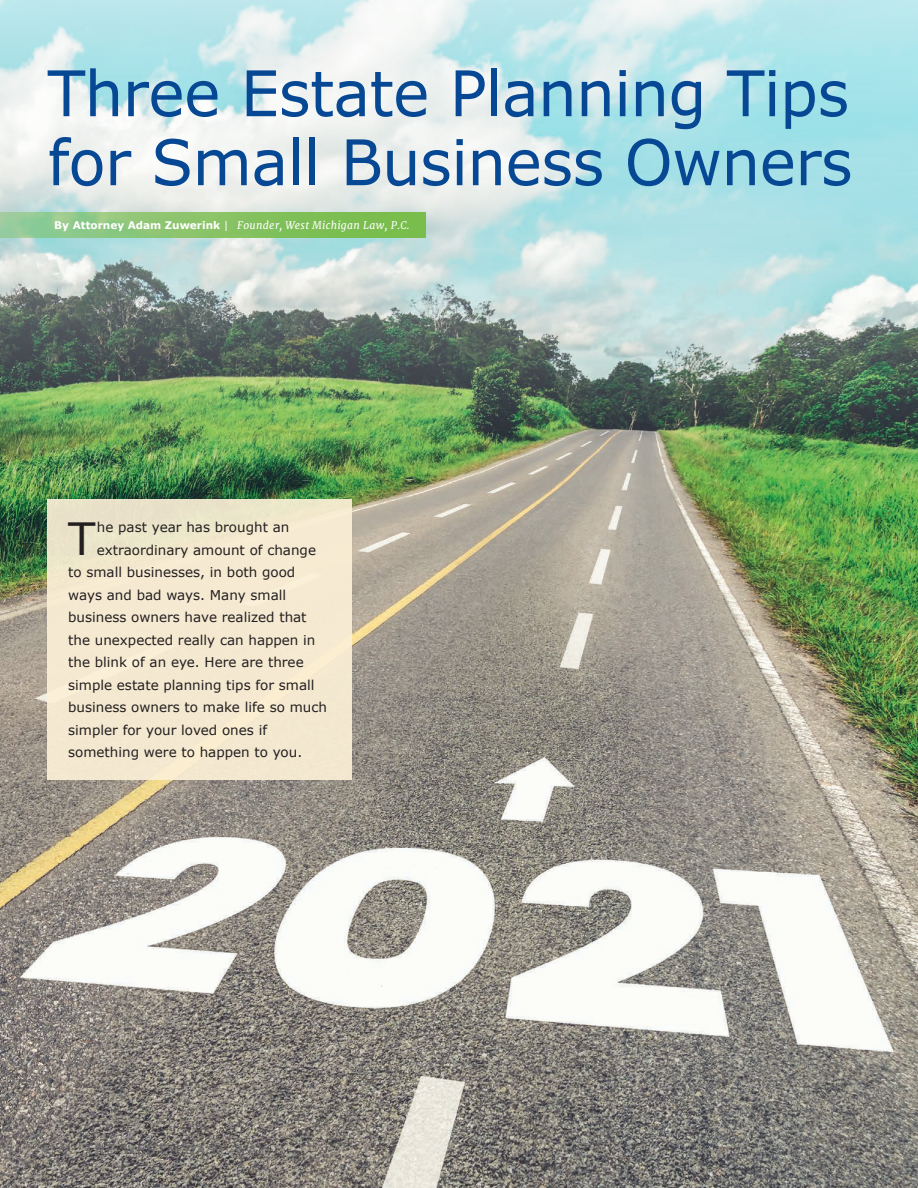
<style>
.page{position:relative;width:918px;height:1188px;background:#fff}
.page>*{position:absolute;margin:0;border:0;box-sizing:border-box;transform-origin:0 0}
.t1{font:63px/69px "Verdana";letter-spacing:-.01em;color:#074895}
.body_text_Drop_Cap{font:44.4px "Verdana";color:#231f20}
.body_text_Drop_Cap-2{font:13.5px "Verdana";color:#231f20}
.t2{font:12px "Verdana";letter-spacing:.2em;color:#6c6d70}
.t3{font:italic 10.5px "Merriweather";letter-spacing:.03em;color:#fff}
.s1{font-family:"Verdana";font-weight:700;font-style:normal}
.s2{font-family:"Verdana";font-style:normal}
</style>
<div class="page">
<img style="left:0;top:490px;width:918px;height:698px">
<img style="left:0;top:0;width:918px;height:490px">
<div style="left:0;top:212px;width:425px;height:26px;background:linear-gradient(to right,#97cc99,#77bb3f)"></div>
<div style="left:48px;top:500px;width:304px;height:280px;background:#f4e9d1"></div>
<p class="t1" style="left:48px;top:60px;width:807px">Three Estate Planning Tips for Small Business Owners</p>
<p class="t3" style="left:54px;top:219px;width:357px"><span class="s1">By Attorney Adam Zuwerink</span> <span class="s2">|</span> Founder, West Michigan Law, P.C.</p>
<p class="body_text_Drop_Cap" style="left:68px;top:510px;width:29px">T</p>
<p class="body_text_Drop_Cap-2" style="left:97px;top:519px;width:194px">he past year has brought an</p>
<p class="body_text_Drop_Cap-2" style="left:97px;top:541px;width:221px">extraordinary amount of change</p>
<p class="body_text_Drop_Cap-2" style="left:68px;top:564px;width:229px">to small businesses, in both good</p>
<p class="body_text_Drop_Cap-2" style="left:68px;top:586px;width:220px">ways and bad ways. Many small</p>
<p class="body_text_Drop_Cap-2" style="left:68px;top:609px;width:240px">business owners have realized that</p>
<p class="body_text_Drop_Cap-2" style="left:68px;top:631px;width:249px">the unexpected really can happen in</p>
<p class="body_text_Drop_Cap-2" style="left:68px;top:654px;width:237px">the blink of an eye. Here are three</p>
<p class="body_text_Drop_Cap-2" style="left:68px;top:676px;width:248px">simple estate planning tips for small</p>
<p class="body_text_Drop_Cap-2" style="left:68px;top:699px;width:260px">business owners to make life so much</p>
<p class="body_text_Drop_Cap-2" style="left:68px;top:721px;width:200px">simpler for your loved ones if</p>
<p class="body_text_Drop_Cap-2" style="left:68px;top:744px;width:236px">something were to happen to you.</p>
<p class="t2" style="left:41px;top:1142px;width:9px">4</p>
<p class="t2" style="left:64px;top:1142px;width:7px">|</p>
<p class="t2" style="left:85px;top:1142px;width:182px">THE WEST COAST WAY</p>
</div>
